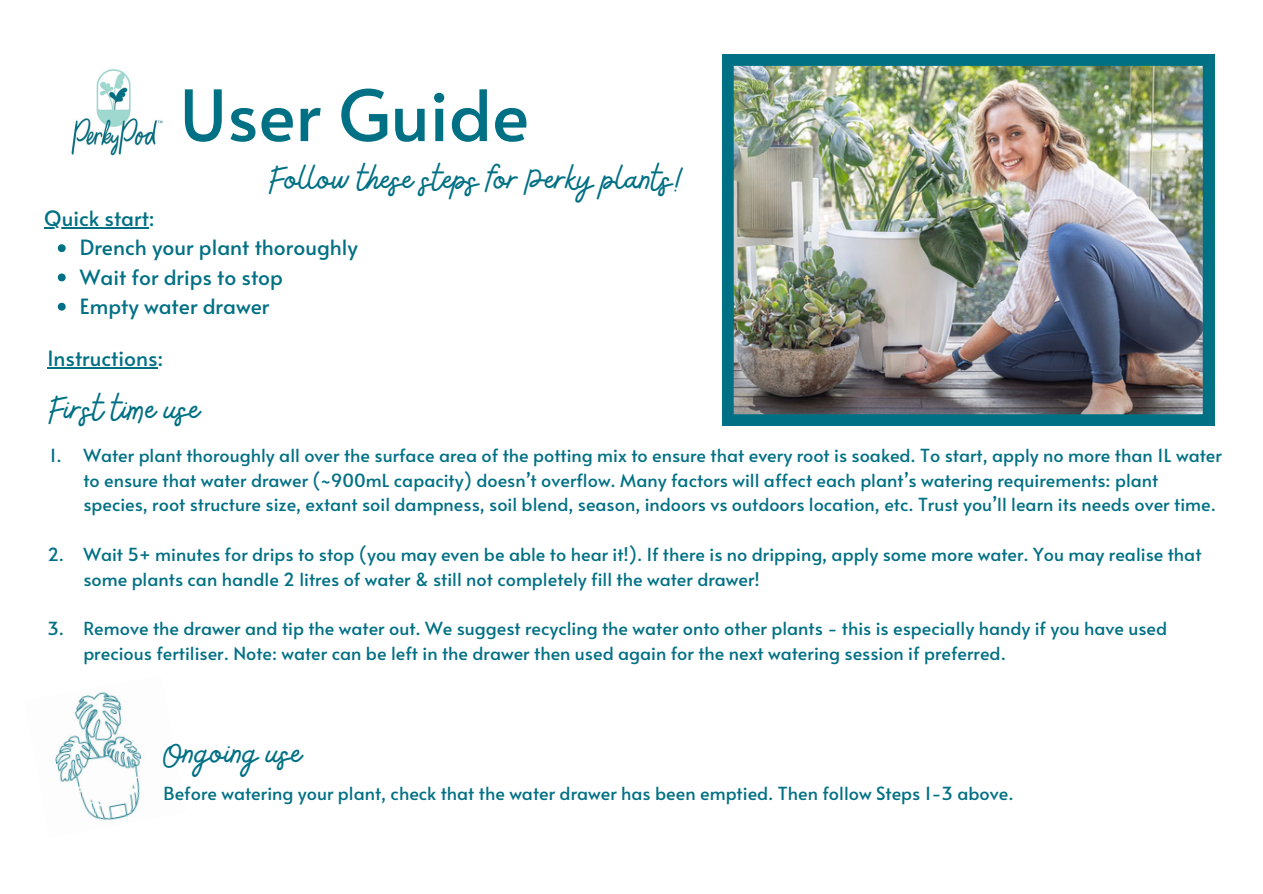
<style>
.page{position:relative;width:1263px;height:894px;background:#fff}
.page>*{position:absolute;margin:0;border:0;box-sizing:border-box;transform-origin:0 0}
.t1{font:70.35px "Alata";color:#007084}
.t2{font:39px "Bellaboo";color:#007084}
.t3{font:21px/29.2px "Alata";color:#007084}
.t4{font:18px/24.8px "Alata";color:#007084}
</style>
<div class="page">
<img style="left:71px;top:69px;width:92px;height:87px">
<img style="left:55px;top:691px;width:87px;height:130px">
<img style="left:722px;top:55px;width:492px;height:370px">
<hr style="left:47px;top:367px;width:111px;height:1px;background:#007084">
<hr style="left:44px;top:227px;width:105px;height:1px;background:#007084">
<svg style="left:58px;top:244px;width:8px;height:8px"></svg>
<svg style="left:58px;top:273px;width:8px;height:8px"></svg>
<svg style="left:58px;top:303px;width:8px;height:7px"></svg>
<h1 class="t1" style="left:180px;top:64px;width:351px">User Guide</h1>
<h2 class="t2" style="left:270px;top:154px;width:417px">Follow these steps for Perky plants!</h2>
<p class="t3" style="left:80px;top:203px;width:279px;text-indent:-36px">Quick start:<br>Drench your plant thoroughly<br>Wait for drips to stop<br>Empty water drawer</p>
<p class="t3" style="left:47px;top:343px;width:118px">Instructions:</p>
<h2 class="t2" style="left:49px;top:383px;width:152px">First time use</h2>
<p class="t4" style="left:50px;top:442px;width:13px">1.</p>
<p class="t4" style="left:83px;top:442px;width:1140px">Water plant thoroughly all over the surface area of the potting mix to ensure that every root is soaked. To start, apply no more than 1L water to ensure that water drawer (~900mL capacity) doesn’t overflow. Many factors will affect each plant’s watering requirements: plant species, root structure size, extant soil dampness, soil blend, season, indoors vs outdoors location, etc. Trust you’ll learn its needs over time.</p>
<p class="t4" style="left:83px;top:541px;width:1120px">Wait 5+ minutes for drips to stop (you may even be able to hear it!). If there is no dripping, apply some more water. You may realise that some plants can handle 2 litres of water &amp; still not completely fill the water drawer!</p>
<p class="t4" style="left:83px;top:615px;width:1085px">Remove the drawer and tip the water out. We suggest recycling the water onto other plants - this is especially handy if you have used precious fertiliser. Note: water can be left in the drawer then used again for the next watering session if preferred.</p>
<p class="t4" style="left:47px;top:541px;width:18px">2.</p>
<p class="t4" style="left:47px;top:615px;width:18px">3.</p>
<h2 class="t2" style="left:163px;top:727px;width:140px">Ongoing use</h2>
<p class="t4" style="left:163px;top:780px;width:852px">Before watering your plant, check that the water drawer has been emptied. Then follow Steps 1-3 above.</p>
</div>
